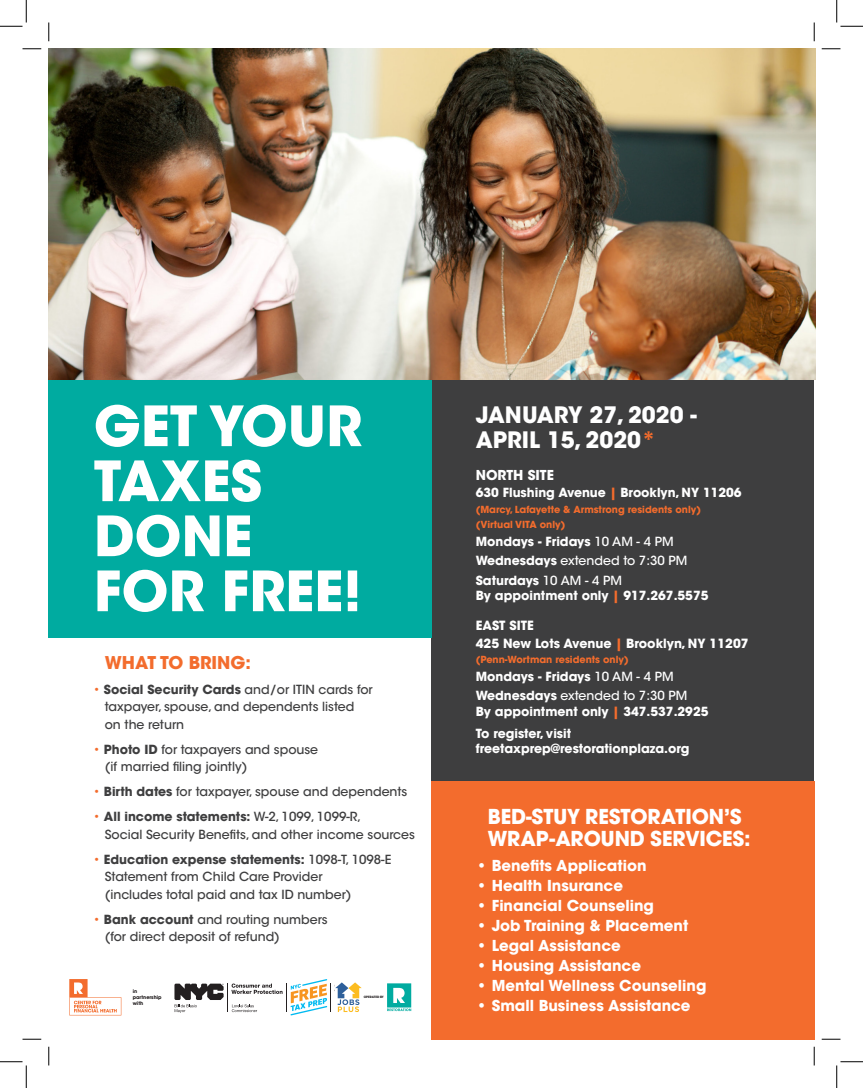
<style>
.page{position:relative;width:863px;height:1088px;background:#fff}
.page>*{position:absolute;margin:0;border:0;box-sizing:border-box;transform-origin:0 0}
.t1{font:700 55px "ITC Avant Garde Std";color:#fff}
.t2{font:700 22.5px "Avant Garde Md ITC";color:#fff}
.t3{font:700 22.5px "ITC Avant Garde Std";color:#fff}
.t4{font:700 17.5px "ITC Avant Garde Std";color:#f36c2d}
.t5{font:700 15px "ITC Avant Garde Std";color:#fff}
.t6{font:700 13.62px "ITC Avant Garde Std";color:#fff}
.t7{font:700 12.62px "ITC Avant Garde Std";color:#fff}
.t8{font:500 12.5px "ITC Avant Garde Std";color:#3e3e3f}
.t9{font:700 12.5px "ITC Avant Garde Std";color:#fff}
.t10{font:700 12.5px "ITC Avant Garde Std";color:#3e3e3f}
.t11{font:500 12.5px "ITC Avant Garde Std";color:#fff}
.t12{font:700 9.75px "ITC Avant Garde Std";color:#f36c2d}
.t13{font:700 4.88px "ITC Avant Garde Std";color:#231f20}
.t14{font:700 3.38px "Avant Garde Md ITC";color:#231f20}
.s1{font-weight:500;color:#f36c2d}
.s2{font-weight:500}
.s3{color:#f36c2d}
.s4{font-weight:700}
</style>
<div class="page">
<div style="left:431px;top:368px;width:383px;height:412px;background:#3e3e3f"></div>
<div style="left:48px;top:375px;width:384px;height:262px;background:#00aba0"></div>
<div style="left:431px;top:780px;width:383px;height:259px;background:#f36c2d"></div>
<img style="left:49px;top:49px;width:766px;height:330px">
<svg style="left:387px;top:983px;width:24px;height:28px"></svg>
<svg style="left:174px;top:979px;width:187px;height:36px"></svg>
<svg style="left:69px;top:979px;width:52px;height:36px"></svg>
<svg style="left:22px;top:48px;width:19px;height:2px"></svg>
<svg style="left:821px;top:48px;width:19px;height:2px"></svg>
<svg style="left:22px;top:1038px;width:19px;height:2px"></svg>
<svg style="left:821px;top:1038px;width:19px;height:2px"></svg>
<svg style="left:48px;top:22px;width:2px;height:19px"></svg>
<svg style="left:48px;top:1046px;width:2px;height:19px"></svg>
<svg style="left:813px;top:22px;width:2px;height:19px"></svg>
<svg style="left:813px;top:1046px;width:2px;height:19px"></svg>
<svg style="left:0;top:0;width:27px;height:27px"></svg>
<svg style="left:0;top:1061px;width:27px;height:27px"></svg>
<svg style="left:836px;top:0;width:26px;height:27px"></svg>
<svg style="left:836px;top:1061px;width:26px;height:27px"></svg>
<p class="t1" style="left:94px;top:390px;width:270px">GET YOUR</p>
<p class="t1" style="left:94px;top:445px;width:170px">TAXES</p>
<p class="t1" style="left:94px;top:500px;width:160px">DONE</p>
<p class="t1" style="left:94px;top:555px;width:269px">FOR FREE!</p>
<p class="t4" style="left:105px;top:650px;width:148px">WHAT TO BRING:</p>
<p class="t10" style="left:93px;top:681px;width:281px"><span class="s1">•</span> Social Security Cards <span class="s2">and/or ITIN cards for</span></p>
<p class="t8" style="left:105px;top:698px;width:251px">taxpayer, spouse, and dependents listed</p>
<p class="t8" style="left:105px;top:716px;width:81px">on the return</p>
<p class="t8" style="left:93px;top:741px;width:227px"><span class="s3">•</span> <span class="s4">Photo ID</span> for taxpayers and spouse</p>
<p class="t8" style="left:105px;top:758px;width:144px">(if married filing jointly)</p>
<p class="t8" style="left:93px;top:783px;width:316px"><span class="s3">•</span> <span class="s4">Birth dates</span> for taxpayer, spouse and dependents</p>
<p class="t10" style="left:93px;top:808px;width:270px"><span class="s1">•</span> All income statements: <span class="s2">W-2, 1099, 1099-R,</span></p>
<p class="t8" style="left:105px;top:826px;width:312px">Social Security Benefits, and other income sources</p>
<p class="t10" style="left:93px;top:851px;width:300px"><span class="s1">•</span> Education expense statements: <span class="s2">1098-T, 1098-E</span></p>
<p class="t8" style="left:105px;top:868px;width:219px">Statement from Child Care Provider</p>
<p class="t8" style="left:105px;top:886px;width:248px">(includes total paid and tax ID number)</p>
<p class="t8" style="left:93px;top:911px;width:236px"><span class="s3">•</span> <span class="s4">Bank account</span> and routing numbers</p>
<p class="t8" style="left:105px;top:928px;width:177px">(for direct deposit of refund)</p>
<p class="t13" style="left:133px;top:987px;width:6px">in</p>
<p class="t13" style="left:133px;top:994px;width:30px">partnership</p>
<p class="t13" style="left:133px;top:1000px;width:12px">with</p>
<p class="t14" style="left:364px;top:995px;width:22px">OPERATED BY</p>
<p class="t3" style="left:475px;top:400px;width:223px">JANUARY 27, 2020 -</p>
<p class="t3" style="left:475px;top:425px;width:182px">APRIL 15, 2020<span class="s3">*</span></p>
<p class="t6" style="left:475px;top:466px;width:80px">NORTH SITE</p>
<p class="t9" style="left:475px;top:484px;width:267px">630 Flushing Avenue <span class="s3">|</span> Brooklyn, NY 11206</p>
<p class="t12" style="left:475px;top:503px;width:227px">(Marcy, Lafayette &amp; Armstrong residents only)</p>
<p class="t12" style="left:475px;top:518px;width:91px">(Virtual VITA only)</p>
<p class="t9" style="left:475px;top:533px;width:199px">Mondays - Fridays <span class="s2">10 AM - 4 PM</span></p>
<p class="t11" style="left:475px;top:553px;width:213px"><span class="s4">Wednesdays</span> extended to 7:30 PM</p>
<p class="t9" style="left:475px;top:572px;width:148px">Saturdays <span class="s2">10 AM - 4 PM</span></p>
<p class="t9" style="left:475px;top:587px;width:234px">By appointment only <span class="s3">|</span> 917.267.5575</p>
<p class="t7" style="left:475px;top:617px;width:59px">EAST SITE</p>
<p class="t7" style="left:475px;top:634px;width:274px">425 New Lots Avenue <span class="s3">|</span> Brooklyn, NY 11207</p>
<p class="t12" style="left:475px;top:653px;width:154px">(Penn-Wortman residents only)</p>
<p class="t9" style="left:475px;top:668px;width:199px">Mondays - Fridays <span class="s2">10 AM - 4 PM</span></p>
<p class="t11" style="left:475px;top:687px;width:213px"><span class="s4">Wednesdays</span> extended to 7:30 PM</p>
<p class="t9" style="left:475px;top:703px;width:234px">By appointment only <span class="s3">|</span> 347.537.2925</p>
<p class="t9" style="left:475px;top:725px;width:97px">To register, visit</p>
<p class="t9" style="left:475px;top:740px;width:215px">freetaxprep@restorationplaza.org</p>
<p class="t2" style="left:487px;top:802px;width:255px">BED-STUY RESTORATION’S</p>
<p class="t2" style="left:487px;top:825px;width:264px">WRAP-AROUND SERVICES:</p>
<p class="t5" style="left:476px;top:856px;width:172px">• Benefits Application</p>
<p class="t5" style="left:476px;top:876px;width:148px">• Health Insurance</p>
<p class="t5" style="left:476px;top:896px;width:179px">• Financial Counseling</p>
<p class="t5" style="left:476px;top:916px;width:214px">• Job Training &amp; Placement</p>
<p class="t5" style="left:476px;top:936px;width:146px">• Legal Assistance</p>
<p class="t5" style="left:476px;top:956px;width:166px">• Housing Assistance</p>
<p class="t5" style="left:476px;top:976px;width:232px">• Mental Wellness Counseling</p>
<p class="t5" style="left:476px;top:996px;width:216px">• Small Business Assistance</p>
</div>
